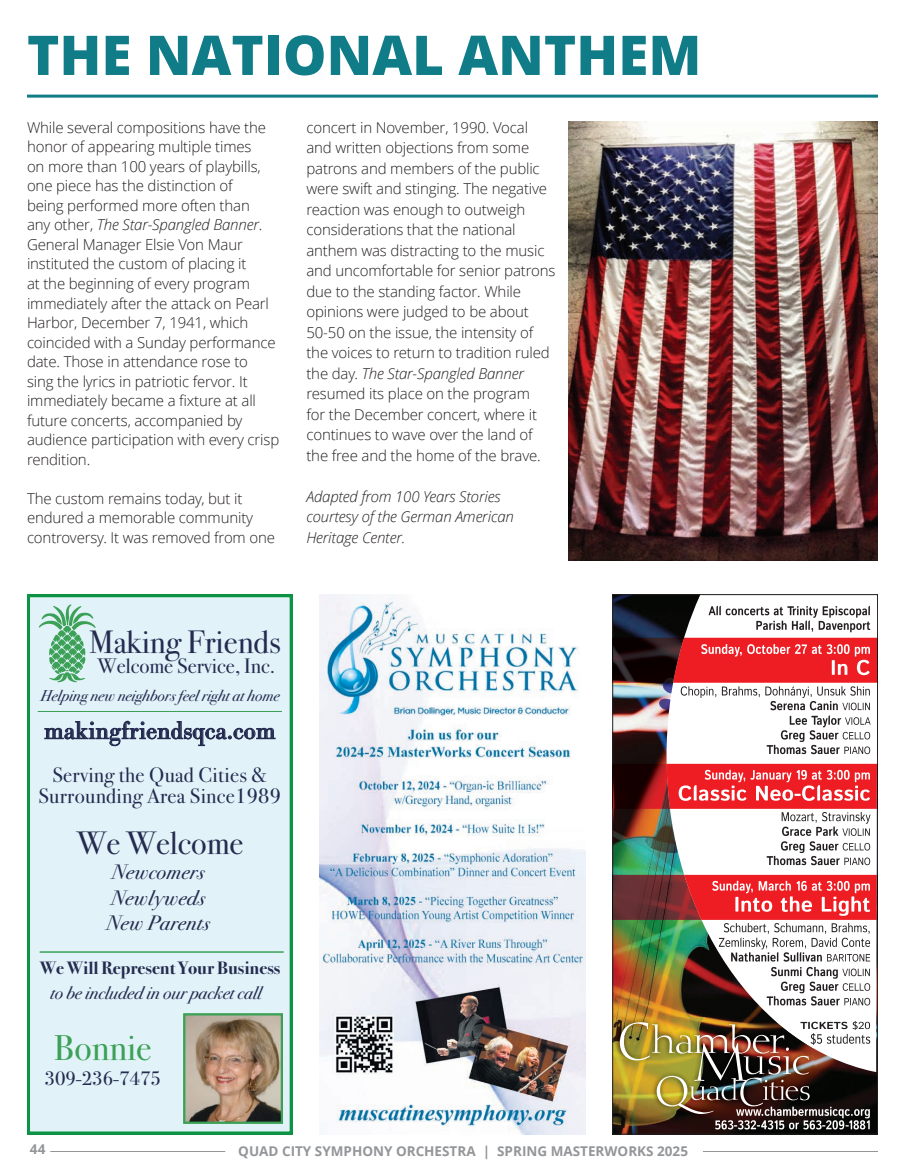
<style>
.page{position:relative;width:905px;height:1175px;background:#fff}
.page>*{position:absolute;margin:0;border:0;box-sizing:border-box;transform-origin:0 0}
.t1{font:800 54.75px "Open Sans";color:#0f7c88}
.t2{font:35.85px "Bodoni Svty Two ITCTT";color:#3ca156}
.t3{font:32.4px "Bodoni Svty Two ITCTT";color:#242b4f}
.t4{font:25.8px "Bodoni URW";color:#242b4f}
.t5{font:21px/20.7px "Bodoni Svty Two ITCTT";letter-spacing:.015em;color:#242b4f;text-align:center}
.t6{font:italic 21px/25.2px "Bodoni Svty Two ITCTT";letter-spacing:.015em;color:#242b4f}
.t7{font:19.5px "Bodoni Svty Two ITCTT";color:#242b4f}
.t8{font:italic 18px "Bodoni Svty Two ITCTT";color:#242b4f}
.t9{font:700 18px "Bodoni Svty Two ITCTT";color:#242b4f}
.t10{font:italic 15.75px "Bodoni Svty Two ITCTT";color:#242b4f}
.t11{font:300 15px/19.5px "Open Sans";letter-spacing:-.01em;color:#231f20}
.t12{font:italic 300 15px/20.5px "Open Sans";letter-spacing:-.01em;color:#231f20}
.t13{font:700 13.5px "Open Sans";color:#939598}
.s1{font-style:italic}
</style>
<div class="page">
<hr style="left:703px;top:1151px;width:174px;height:1px;background:#939598">
<hr style="left:50px;top:1151px;width:175px;height:1px;background:#939598">
<img style="left:569px;top:121px;width:309px;height:439px">
<hr style="left:27px;top:95px;width:851px;height:3px;background:#0f7c88">
<img style="left:614px;top:594px;width:264px;height:540px">
<svg style="left:666px;top:596px;width:209px;height:476px"></svg>
<img style="left:615px;top:1017px;width:156px;height:101px">
<img style="left:771px;top:1017px;width:43px;height:4px">
<img style="left:612px;top:638px;width:266px;height:44px">
<img style="left:612px;top:763px;width:266px;height:45px">
<img style="left:612px;top:874px;width:266px;height:46px">
<svg style="left:684px;top:874px;width:192px;height:131px"></svg>
<svg style="left:666px;top:764px;width:210px;height:101px"></svg>
<svg style="left:673px;top:638px;width:204px;height:116px"></svg>
<svg style="left:708px;top:606px;width:162px;height:26px"></svg>
<img style="left:620px;top:1021px;width:250px;height:108px">
<img style="left:320px;top:594px;width:265px;height:540px">
<div style="left:27px;top:594px;width:265px;height:540px;background:#e1f2f9"></div>
<svg style="left:39px;top:604px;width:57px;height:78px;background:#a3d3bc"></svg>
<svg style="left:44px;top:721px;width:231px;height:25px;background:#b6c5d2"></svg>
<hr style="left:38px;top:711px;width:244px;height:1px;background:#3ca156">
<img style="left:186px;top:1016px;width:94px;height:104px">
<div style="left:183px;top:1013px;width:100px;height:110px;border:2px solid #3ca156"></div>
<hr style="left:40px;top:951px;width:244px;height:1px;background:#3ca156">
<h1 class="t1" style="left:27px;top:13px;width:676px">THE NATIONAL ANTHEM</h1>
<p class="t11" style="left:27px;top:117px;width:254px">While several compositions have the honor of appearing multiple times<br>on more than 100 years of playbills, one piece has the distinction of<br>being performed more often than<br>any other, <span class="s1">The Star-Spangled Banner</span>.<br>General Manager Elsie Von Maur instituted the custom of placing it<br>at the beginning of every program immediately after the attack on Pearl Harbor, December 7, 1941, which coincided with a Sunday performance date. Those in attendance rose to<br>sing the lyrics in patriotic fervor. It immediately became a fixture at all future concerts, accompanied by audience participation with every crisp rendition.</p>
<p class="t11" style="left:27px;top:488px;width:249px">The custom remains today, but it endured a memorable community controversy. It was removed from one</p>
<p class="t11" style="left:306px;top:117px;width:250px;line-height:20.5px">concert in November, 1990. Vocal and written objections from some patrons and members of the public were swift and stinging. The negative reaction was enough to outweigh considerations that the national anthem was distracting to the music and uncomfortable for senior patrons due to the standing factor. While opinions were judged to be about 50-50 on the issue, the intensity of the voices to return to tradition ruled the day. <span class="s1">The Star-Spangled Banner </span>resumed its place on the program<br>for the December concert, where it continues to wave over the land of the free and the home of the brave.</p>
<p class="t12" style="left:306px;top:485px;width:209px">Adapted from 100 Years Stories courtesy of the German American<br>Heritage Center.</p>
<h3 class="t3" style="left:89px;top:615px;width:193px">Making Friends</h3>
<h3 class="t5" style="left:98px;top:653px;width:179px">Welcome Service, Inc.</h3>
<p class="t10" style="left:41px;top:682px;width:240px">Helping new neighbors feel right at home</p>
<h3 class="t4" style="left:44px;top:715px;width:233px">makingfriendsqca.com</h3>
<h3 class="t5" style="left:38px;top:762px;width:244px">Serving the Quad Cities &amp;<br>Surrounding Area Since1989</h3>
<h3 class="t3" style="left:77px;top:816px;width:168px">We Welcome</h3>
<h3 class="t6" style="left:106px;top:858px;width:105px">Newcomers<br>Newlyweds<br>New Parents</h3>
<p class="t9" style="left:40px;top:953px;width:242px">We Will Represent Your Business</p>
<p class="t8" style="left:50px;top:977px;width:213px">to be included in our packet call</p>
<h2 class="t2" style="left:54px;top:1018px;width:99px">Bonnie</h2>
<h3 class="t7" style="left:45px;top:1062px;width:118px">309-236-7475</h3>
<p class="t13" style="left:30px;top:1139px;width:17px">44</p>
<p class="t13" style="left:238px;top:1141px;width:451px">QUAD CITY SYMPHONY ORCHESTRA | SPRING MASTERWORKS 2025</p>
</div>
